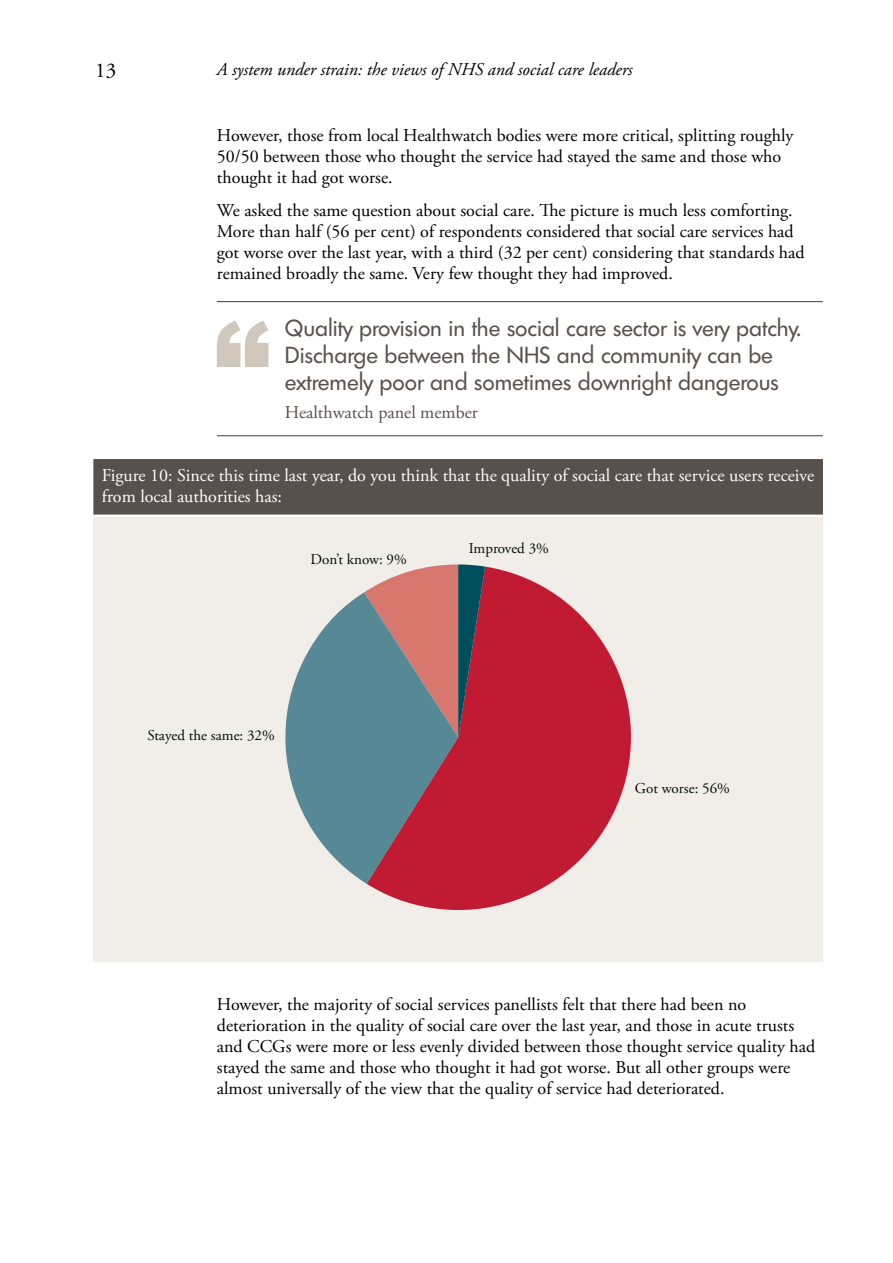
<style>
.page{position:relative;width:893px;height:1263px;background:#fff}
.page>*{position:absolute;margin:0;border:0;box-sizing:border-box;transform-origin:0 0}
.t1{font:22.5px/27px "Futura TS";color:#58504d}
.t2{font:21px "Adobe Garamond Pro";color:#000}
.t3{font:18px/21px "Adobe Garamond Pro";color:#000}
.t4{font:18px/21px "Adobe Garamond Pro";color:#fff}
.t5{font:italic 18px "Adobe Garamond Pro";color:#000}
.t6{font:18px "Adobe Garamond Pro";color:#58504d}
.t7{font:15px "Adobe Garamond Pro";color:#030e05}
</style>
<div class="page">
<hr style="left:217px;top:301px;width:606px;height:1px;background:#58504d">
<hr style="left:217px;top:435px;width:606px;height:1px;background:#58504d">
<div style="left:93px;top:513px;width:730px;height:448px;background:#f1ede9"></div>
<svg style="left:285px;top:592px;width:82px;height:292px;fill:#578896"></svg>
<svg style="left:367px;top:567px;width:264px;height:343px;fill:#c11a33"></svg>
<svg style="left:364px;top:564px;width:121px;height:173px;background:#947378"></svg>
<hr style="left:93px;top:514px;width:730px;height:3px;background:#fff">
<div style="left:93px;top:459px;width:730px;height:56px;background:#58504d"></div>
<svg style="left:217px;top:321px;width:51px;height:46px"></svg>
<p class="t2" style="left:95px;top:58px;width:22px">13</p>
<p class="t5" style="left:217px;top:59px;width:417px">A system under strain: the views of NHS and social care leaders</p>
<p class="t3" style="left:217px;top:125px;width:578px">However, those from local Healthwatch bodies were more critical, splitting roughly<br>50/50 between those who thought the service had stayed the same and those who thought it had got worse.</p>
<p class="t3" style="left:217px;top:201px;width:589px">We asked the same question about social care. The picture is much less comforting.<br>More than half (56 per cent) of respondents considered that social care services had got worse over the last year, with a third (32 per cent) considering that standards had remained broadly the same. Very few thought they had improved.</p>
<p class="t1" style="left:285px;top:315px;width:517px">Quality provision in the social care sector is very patchy.<br>Discharge between the NHS and community can be extremely poor and sometimes downright dangerous</p>
<p class="t6" style="left:285px;top:402px;width:194px">Healthwatch panel member</p>
<p class="t4" style="left:102px;top:465px;width:714px">Figure 10: Since this time last year, do you think that the quality of social care that service users receive from local authorities has:</p>
<p class="t7" style="left:311px;top:550px;width:98px">Don’t know: 9%</p>
<p class="t7" style="left:469px;top:539px;width:82px">Improved 3%</p>
<p class="t7" style="left:147px;top:726px;width:129px">Stayed the same: 32%</p>
<p class="t7" style="left:635px;top:779px;width:97px">Got worse: 56%</p>
<p class="t3" style="left:217px;top:994px;width:600px">However, the majority of social services panellists felt that there had been no deterioration in the quality of social care over the last year, and those in acute trusts and CCGs were more or less evenly divided between those thought service quality had stayed the same and those who thought it had got worse. But all other groups were almost universally of the view that the quality of service had deteriorated.</p>
</div>
